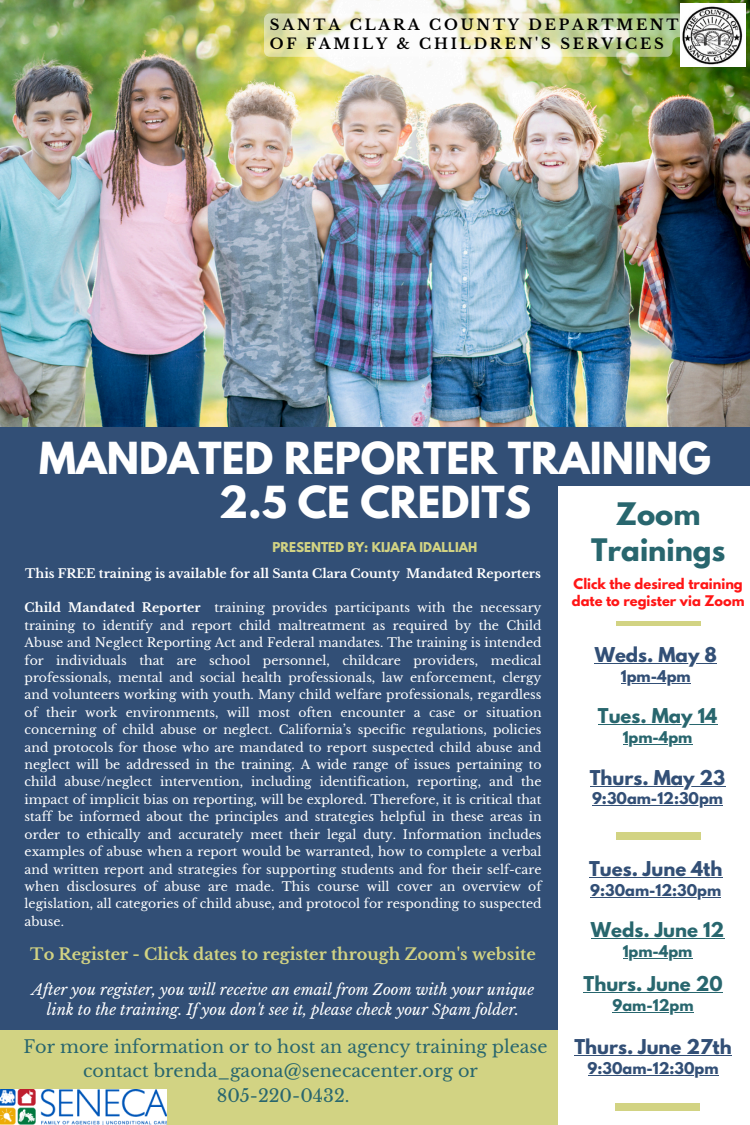
<style>
.page{position:relative;width:750px;height:1125px;background:#324f76}
.page>*{position:absolute;margin:0;border:0;box-sizing:border-box;transform-origin:0 0}
.t1{font:700 39.12px/43.8px "League Spartan";color:#fff;text-align:center}
.t2{font:700 27.5px/36.5px "League Spartan";color:#28666e;text-align:center}
.t3{font:700 18.12px "League Spartan";color:#324f76}
.t4{font:700 18.12px "League Spartan";color:#28666e}
.t5{font:17.62px/24.4px "Libre Baskerville";color:#28666e;text-align:center}
.t6{font:700 16.12px "Libre Baskerville";color:#d2d383}
.t7{font:italic 15px/20.8px "Libre Baskerville";color:#fff;text-align:center}
.t8{font:700 14.62px/19.8px "Libre Baskerville";letter-spacing:.19em;color:#000}
.t9{font:700 14.38px "League Spartan";color:#324f76}
.t10{font:700 14.38px "League Spartan";color:#28666e}
.t11{font:700 13px/16.9px "League Spartan";color:#ff1616}
.t12{font:12.5px/17.4px "Libre Baskerville";color:#fff;text-align:justify}
.t13{font:700 12.5px "Libre Baskerville";color:#fff}
.t14{font:700 12px "League Spartan";color:#d2d383}
.s1{font-weight:700}
</style>
<div class="page">
<img style="left:0;top:0;width:750px;height:427px">
<div style="left:0;top:1030px;width:578px;height:95px;background:#d2d383"></div>
<div style="left:558px;top:487px;width:192px;height:638px;background:#fff"></div>
<img style="left:0;top:1090px;width:167px;height:35px">
<div style="left:616px;top:621px;width:84px;height:5px;background:#d2d383"></div>
<svg style="left:264px;top:13px;width:416px;height:44px"></svg>
<img style="left:680px;top:4px;width:65px;height:63px">
<div style="left:616px;top:833px;width:84px;height:7px;background:#d2d383"></div>
<hr style="left:595px;top:663px;width:122px;height:1px;background:#324f76">
<hr style="left:621px;top:683px;width:70px;height:1px;background:#324f76">
<hr style="left:598px;top:724px;width:119px;height:1px;background:#28666e">
<hr style="left:623px;top:744px;width:69px;height:1px;background:#28666e">
<hr style="left:590px;top:786px;width:135px;height:1px;background:#324f76">
<hr style="left:592px;top:805px;width:131px;height:1px;background:#324f76">
<div style="left:615px;top:1104px;width:85px;height:7px;background:#d2d383"></div>
<hr style="left:589px;top:877px;width:133px;height:1px;background:#324f76">
<hr style="left:590px;top:897px;width:131px;height:1px;background:#324f76">
<hr style="left:591px;top:938px;width:133px;height:1px;background:#28666e">
<hr style="left:623px;top:958px;width:69px;height:1px;background:#28666e">
<hr style="left:584px;top:992px;width:52px;height:1px;background:#28666e">
<hr style="left:636px;top:992px;width:73px;height:1px;background:#28666e">
<svg style="left:709px;top:992px;width:14px;height:1px"></svg>
<svg style="left:613px;top:1012px;width:19px;height:1px"></svg>
<hr style="left:632px;top:1012px;width:62px;height:1px;background:#28666e">
<hr style="left:574px;top:1055px;width:158px;height:1px;background:#324f76">
<hr style="left:588px;top:1075px;width:131px;height:1px;background:#324f76">
<p class="t8" style="left:270px;top:15px;width:410px">SANTA CLARA COUNTY DEPARTMENT<br>OF FAMILY &amp; CHILDREN'S SERVICES</p>
<h3 class="t1" style="left:39px;top:441px;width:673px">MANDATED REPORTER TRAINING<br>2.5 CE CREDITS</h3>
<h3 class="t14" style="left:273px;top:541px;width:206px">PRESENTED BY: KIJAFA IDALLIAH</h3>
<h1 class="t2" style="left:591px;top:499px;width:136px">Zoom<br>Trainings</h1>
<p class="t13" style="left:25px;top:565px;width:517px">This FREE training is available for all Santa Clara County Mandated Reporters</p>
<p class="t12" style="left:25px;top:599px;width:518px"><span class="s1">Child Mandated Reporter</span> training provides participants with the necessary training to identify and report child maltreatment as required by the Child Abuse and Neglect Reporting Act and Federal mandates. The training is intended for individuals that are school personnel, childcare providers, medical professionals, mental and social health professionals, law enforcement, clergy and volunteers working with youth. Many child welfare professionals, regardless of their work environments, will most often encounter a case or situation concerning of child abuse or neglect. California’s specific regulations, policies and protocols for those who are mandated to report suspected child abuse and neglect will be addressed in the training. A wide range of issues pertaining to child abuse/neglect intervention, including identification, reporting, and the impact of implicit bias on reporting, will be explored. Therefore, it is critical that staff be informed about the principles and strategies helpful in these areas in order to ethically and accurately meet their legal duty. Information includes examples of abuse when a report would be warranted, how to complete a verbal and written report and strategies for supporting students and for their self-care when disclosures of abuse are made. This course will cover an overview of legislation, all categories of child abuse, and protocol for responding to suspected abuse.</p>
<h2 class="t6" style="left:30px;top:944px;width:507px">To Register - Click dates to register through Zoom's website</h2>
<p class="t7" style="left:32px;top:979px;width:504px">After you register, you will receive an email from Zoom with your unique link to the training. If you don't see it, please check your Spam folder.</p>
<p class="t11" style="left:572px;top:577px;width:174px">Click the desired training date to register via Zoom</p>
<h3 class="t3" style="left:595px;top:646px;width:124px">Weds. May 8</h3>
<h3 class="t9" style="left:621px;top:669px;width:71px">1pm-4pm</h3>
<h3 class="t4" style="left:598px;top:707px;width:121px">Tues. May 14</h3>
<p class="t10" style="left:623px;top:730px;width:71px">1pm-4pm</p>
<p class="t3" style="left:590px;top:768px;width:137px">Thurs. May 23</p>
<p class="t9" style="left:592px;top:791px;width:132px">9:30am-12:30pm</p>
<h6 class="t3" style="left:589px;top:860px;width:135px">Tues. June 4th</h6>
<p class="t9" style="left:590px;top:883px;width:132px">9:30am-12:30pm</p>
<h4 class="t4" style="left:591px;top:921px;width:135px">Weds. June 12</h4>
<p class="t10" style="left:623px;top:944px;width:71px">1pm-4pm</p>
<h3 class="t4" style="left:584px;top:975px;width:140px">Thurs. June 20</h3>
<p class="t10" style="left:613px;top:998px;width:82px">9am-12pm</p>
<h3 class="t3" style="left:574px;top:1038px;width:159px">Thurs. June 27th</h3>
<p class="t9" style="left:588px;top:1061px;width:132px">9:30am-12:30pm</p>
<h5 class="t5" style="left:24px;top:1035px;width:526px">For more information or to host an agency training please contact brenda_gaona@senecacenter.org or<br>805-220-0432.</h5>
</div>
